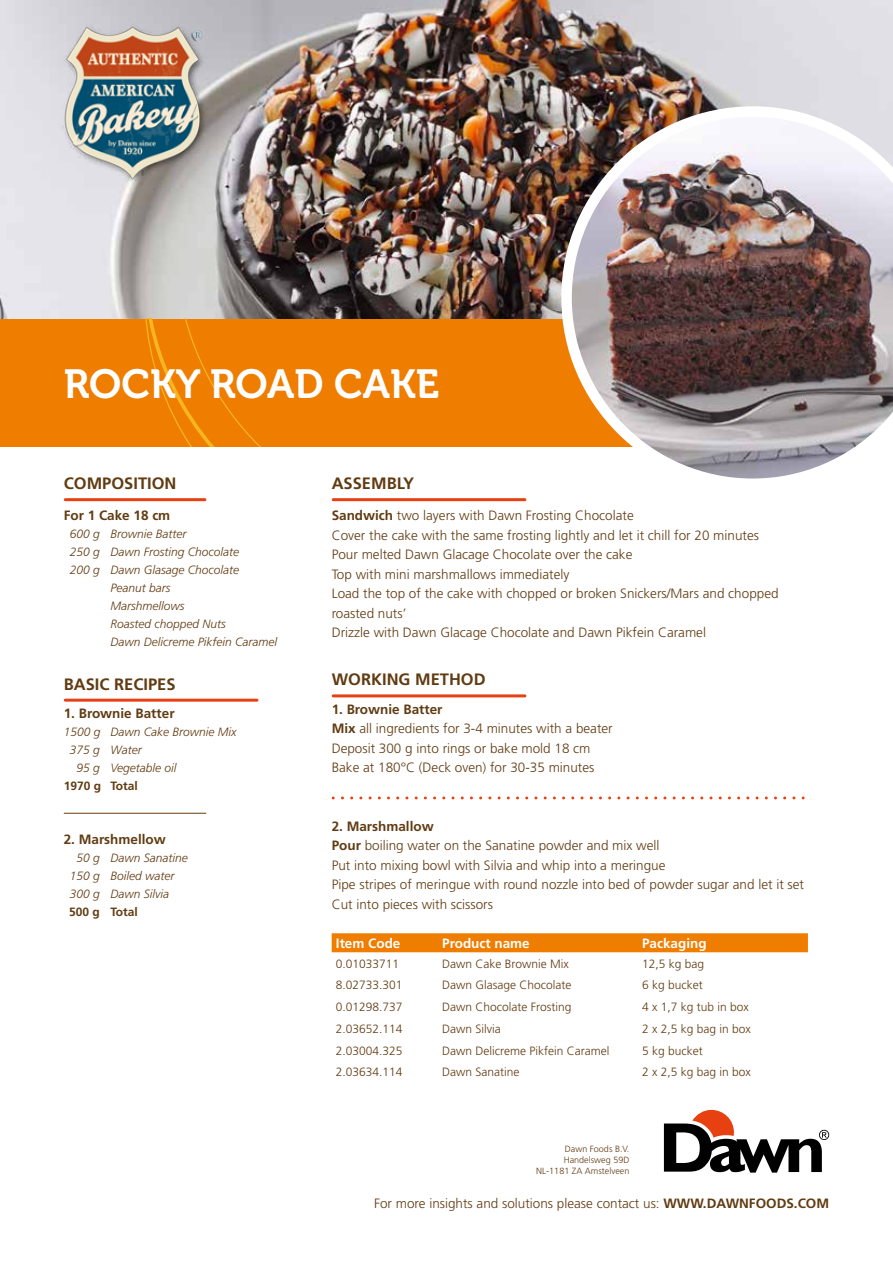
<style>
.page{position:relative;width:893px;height:1263px;background:#fff}
.page>*{position:absolute;margin:0;border:0;box-sizing:border-box;transform-origin:0 0}
.t1{font:40.5px "Museo 700";color:#fff}
.t2{font:700 16.5px "Frutiger";color:#613b11}
.t3{font:300 13.5px/19.5px "Frutiger";color:#613b11}
.t4{font:700 13.5px "Frutiger";color:#613b11}
.t5{font:700 13.5px "Frutiger";color:#fff}
.t6{font:300 12px "Frutiger";color:#613b11}
.t7{font:italic 300 12px/18px "Frutiger";color:#613b11}
.t8{font:700 12px "Frutiger";color:#613b11}
.t9{font:300 9px/10.8px "Frutiger";color:#613b11;text-align:right}
.s1{font-weight:700}
</style>
<div class="page">
<svg style="left:664px;top:1110px;width:165px;height:62px"></svg>
<hr style="left:333px;top:498px;width:192px;height:3px;background:#e74011">
<hr style="left:65px;top:498px;width:140px;height:3px;background:#e74011">
<img style="left:0;top:0;width:893px;height:319px">
<div style="left:0;top:319px;width:731px;height:127px;background:#ef7d00"></div>
<svg style="left:145px;top:319px;width:115px;height:127px"></svg>
<img style="left:561px;top:106px;width:332px;height:373px">
<hr style="left:64px;top:813px;width:142px;height:1px;background:#613b11">
<svg style="left:333px;top:796px;width:461px;height:3px"></svg>
<div style="left:332px;top:933px;width:476px;height:19px;background:#ef7d00"></div>
<hr style="left:333px;top:694px;width:192px;height:3px;background:#e74011">
<hr style="left:65px;top:699px;width:192px;height:3px;background:#e74011">
<img style="left:60px;top:21px;width:151px;height:169px">
<h1 class="t1" style="left:64px;top:361px;width:377px">ROCKY ROAD CAKE</h1>
<p class="t2" style="left:64px;top:474px;width:114px">COMPOSITION</p>
<p class="t2" style="left:332px;top:474px;width:84px">ASSEMBLY</p>
<p class="t4" style="left:64px;top:508px;width:108px">For 1 Cake 18 cm</p>
<p class="t7" style="left:70px;top:525px;width:118px">600 g Brownie Batter</p>
<p class="t7" style="left:70px;top:543px;width:171px">250 g Dawn Frosting Chocolate</p>
<p class="t7" style="left:70px;top:561px;width:171px">200 g Dawn Glasage Chocolate</p>
<p class="t7" style="left:111px;top:579px;width:62px">Peanut bars</p>
<p class="t7" style="left:111px;top:597px;width:76px">Marshmellows</p>
<p class="t7" style="left:111px;top:615px;width:117px">Roasted chopped Nuts</p>
<p class="t7" style="left:111px;top:633px;width:168px">Dawn Delicreme Pikfein Caramel</p>
<p class="t3" style="left:332px;top:506px;width:448px"><span class="s1">Sandwich</span> two layers with Dawn Frosting Chocolate<br>Cover the cake with the same frosting lightly and let it chill for 20 minutes Pour melted Dawn Glacage Chocolate over the cake<br>Top with mini marshmallows immediately<br>Load the top of the cake with chopped or broken Snickers/Mars and chopped roasted nuts’<br>Drizzle with Dawn Glacage Chocolate and Dawn Pikfein Caramel</p>
<p class="t2" style="left:64px;top:674px;width:113px">BASIC RECIPES</p>
<p class="t2" style="left:332px;top:670px;width:156px">WORKING METHOD</p>
<p class="t4" style="left:64px;top:706px;width:112px">1. Brownie Batter</p>
<p class="t7" style="left:64px;top:723px;width:174px">1500 g Dawn Cake Brownie Mix</p>
<p class="t7" style="left:70px;top:741px;width:73px">375 g Water</p>
<p class="t7" style="left:77px;top:759px;width:102px">95 g Vegetable oil</p>
<p class="t8" style="left:64px;top:779px;width:76px">1970 g Total</p>
<p class="t4" style="left:64px;top:832px;width:104px">2. Marshmellow</p>
<p class="t7" style="left:70px;top:849px;width:120px;text-indent:7px">50 g Dawn Sanatine<br>150 g Boiled water<br>300 g Dawn Silvia</p>
<p class="t8" style="left:69px;top:905px;width:70px">500 g Total</p>
<p class="t3" style="left:332px;top:700px;width:283px"><span class="s1">1. Brownie Batter<br>Mix</span> all ingredients for 3-4 minutes with a beater Deposit 300 g into rings or bake mold 18 cm Bake at 180°C (Deck oven) for 30-35 minutes</p>
<p class="t3" style="left:332px;top:817px;width:474px"><span class="s1">2. Marshmallow<br>Pour</span> boiling water on the Sanatine powder and mix well<br>Put into mixing bowl with Silvia and whip into a meringue<br>Pipe stripes of meringue with round nozzle into bed of powder sugar and let it set Cut into pieces with scissors</p>
<p class="t5" style="left:336px;top:935px;width:66px">Item Code</p>
<p class="t5" style="left:442px;top:935px;width:89px">Product name</p>
<p class="t5" style="left:642px;top:935px;width:66px">Packaging</p>
<p class="t6" style="left:336px;top:957px;width:65px">0.01033711</p>
<p class="t6" style="left:442px;top:957px;width:128px">Dawn Cake Brownie Mix</p>
<p class="t6" style="left:642px;top:957px;width:64px">12,5 kg bag</p>
<p class="t6" style="left:336px;top:978px;width:68px">8.02733.301</p>
<p class="t6" style="left:442px;top:978px;width:131px">Dawn Glasage Chocolate</p>
<p class="t6" style="left:642px;top:978px;width:62px">6 kg bucket</p>
<p class="t6" style="left:336px;top:1000px;width:68px">0.01298.737</p>
<p class="t6" style="left:442px;top:1000px;width:131px">Dawn Chocolate Frosting</p>
<p class="t6" style="left:642px;top:1000px;width:108px">4 x 1,7 kg tub in box</p>
<p class="t6" style="left:336px;top:1022px;width:68px">2.03652.114</p>
<p class="t6" style="left:442px;top:1022px;width:60px">Dawn Silvia</p>
<p class="t6" style="left:642px;top:1022px;width:110px">2 x 2,5 kg bag in box</p>
<p class="t6" style="left:336px;top:1044px;width:68px">2.03004.325</p>
<p class="t6" style="left:442px;top:1044px;width:169px">Dawn Delicreme Pikfein Caramel</p>
<p class="t6" style="left:642px;top:1044px;width:62px">5 kg bucket</p>
<p class="t6" style="left:336px;top:1065px;width:68px">2.03634.114</p>
<p class="t6" style="left:442px;top:1065px;width:79px">Dawn Sanatine</p>
<p class="t6" style="left:642px;top:1065px;width:110px">2 x 2,5 kg bag in box</p>
<p class="t9" style="left:536px;top:1144px;width:95px">Dawn Foods B.V.<br>Handelsweg 59D<br>NL-1181 ZA Amstelveen</p>
<p class="t3" style="left:374px;top:1193px;width:457px">For more insights and solutions please contact us: <span class="s1">WWW.DAWNFOODS.COM</span></p>
</div>
